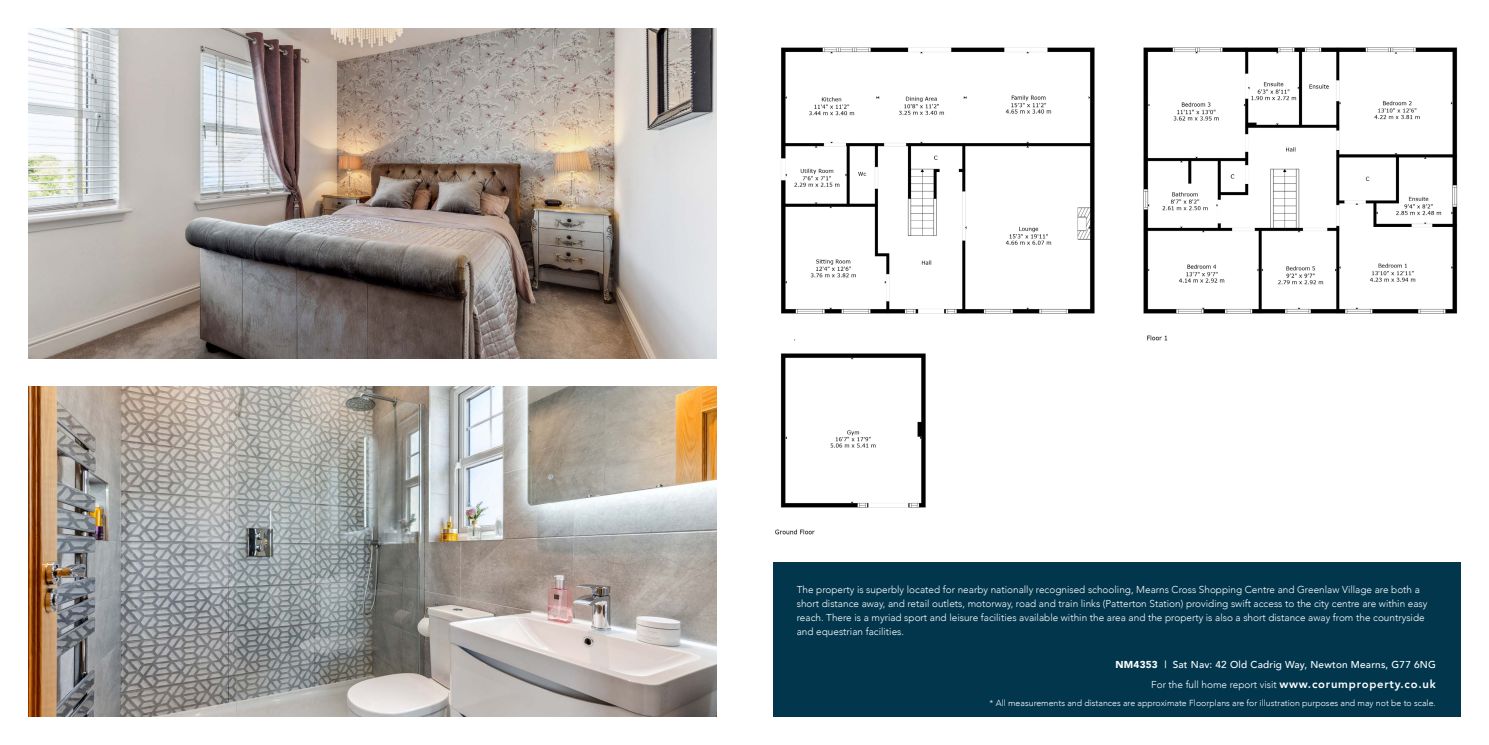
<style>
.page{position:relative;width:1489px;height:745px;background:#fff}
.page>*{position:absolute;margin:0;border:0;box-sizing:border-box;transform-origin:0 0}
.t1{font:300 10px/13.8px "Avenir";color:#fff}
.t2{font:500 10px/20px "Avenir";letter-spacing:.02em;color:#fff;text-align:right}
.t3{font:300 8.75px "Avenir";color:#fff}
.s1{font-weight:900}
.s2{font-weight:300}
.s3{font-weight:800;font-size:11.25px}
</style>
<div class="page">
<img style="left:28px;top:28px;width:688px;height:330px">
<img style="left:28px;top:386px;width:688px;height:330px">
<img style="left:775px;top:47px;width:683px;height:488px">
<div style="left:772px;top:562px;width:688px;height:154px;background:#01364d"></div>
<p class="t1" style="left:796px;top:582px;width:632px">The property is superbly located for nearby nationally recognised schooling, Mearns Cross Shopping Centre and Greenlaw Village are both a short distance away, and retail outlets, motorway, road and train links (Patterton Station) providing swift access to the city centre are within easy reach. There is a myriad sport and leisure facilities available within the area and the property is also a short distance away from the countryside and equestrian facilities.</p>
<p class="t2" style="left:1115px;top:653px;width:322px"><span class="s1">NM4353</span> | Sat Nav: 42 Old Cadrig Way, Newton Mearns, G77 6NG<br><span class="s2">For the full home report visit</span> <span class="s3">www.corumproperty.co.uk</span></p>
<p class="t3" style="left:989px;top:697px;width:448px">* All measurements and distances are approximate Floorplans are for illustration purposes and may not be to scale.</p>
</div>
